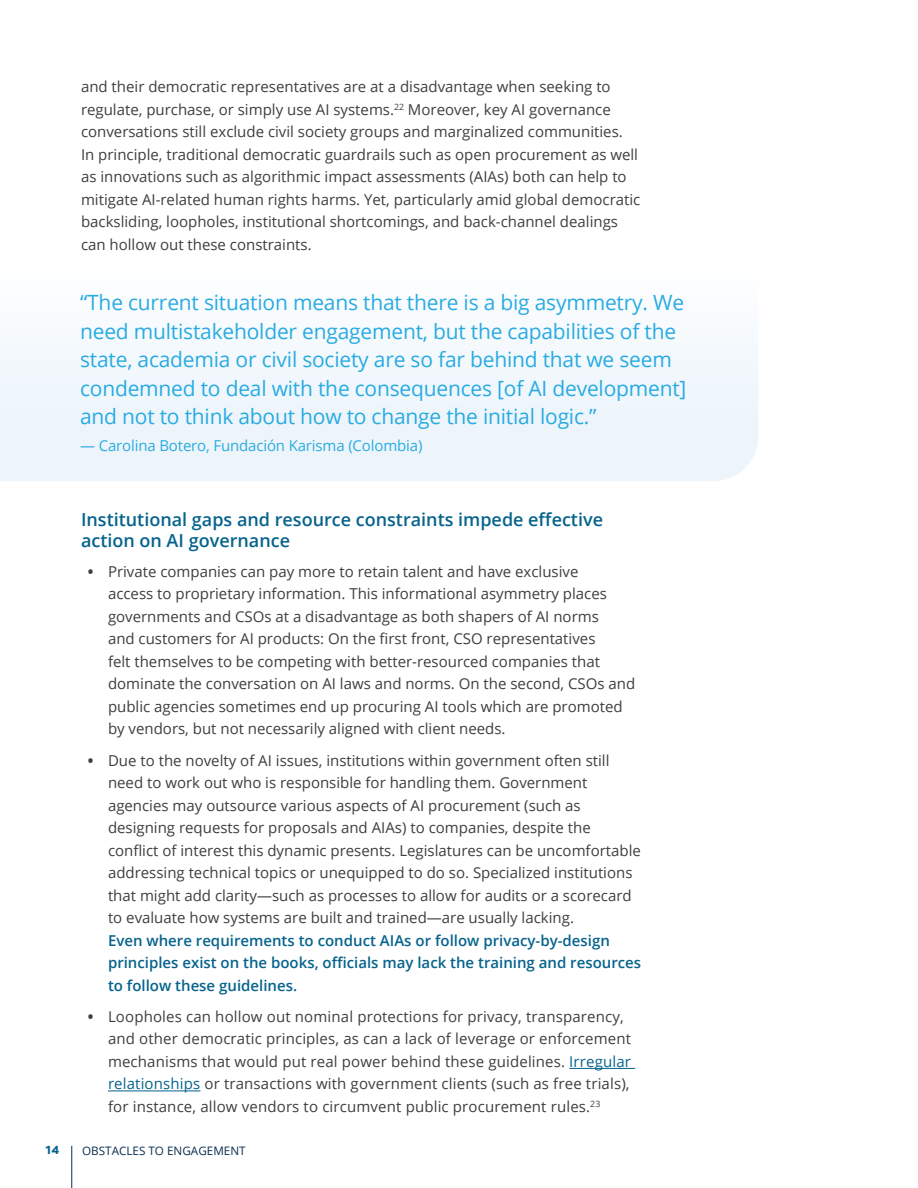
<style>
.page{position:relative;width:918px;height:1188px;background:#fff}
.page>*{position:absolute;margin:0;border:0;box-sizing:border-box;transform-origin:0 0}
.Callout{font:21px/28.5px "Open Sans";letter-spacing:-.01em;color:#29abe2}
.t1{font:600 18px/21px "Open Sans";color:#06638c}
.Body{font:15px/22.5px "Open Sans";color:#3e3e3f}
.Callout-2{font:15px "Open Sans";letter-spacing:-.01em;color:#29abe2}
.t2{font:11.7px "Open Sans";color:#0c2e4e}
.t3{font:700 11.7px "Conneqt";color:#06638c}
.s1{font-weight:700}
.s2{font-weight:600;color:#06638c}
.s3{color:#06638c}
</style>
<div class="page">
<hr style="left:71px;top:1146px;width:1px;height:42px;background:#0c2e4e">
<div style="left:0;top:349px;width:758px;height:132px;background:#edf5fb"></div>
<hr style="left:569px;top:1068px;width:66px;height:1px;background:#06638c">
<hr style="left:108px;top:1091px;width:92px;height:1px;background:#06638c">
<p class="Body" style="left:81px;top:75px;width:561px">and their democratic representatives are at a disadvantage when seeking to regulate, purchase, or simply use AI systems. <sup>22</sup> M oreover, key AI governance conversations still exclude civil society groups and marginalized communities.<br>I n principle, traditional democratic guardrails such as open procurement as well as innovations such as algorithmic impact assessments (AIAs) both can help to mitigate AI-related human rights harms. Yet, particularly amid global democratic backsliding, loopholes, institutional shortcomings, and back-channel dealings can hollow out these constraints.</p>
<p class="Callout" style="left:80px;top:288px;width:608px">“The current situation means that there is a big asymmetry. We need multistakeholder engagement, but the capabilities of the state, academia or civil society are so far behind that we seem condemned to deal with the consequences [of AI development] and not to think about how to change the initial logic.”</p>
<p class="Callout-2" style="left:80px;top:435px;width:344px">— Carolina Botero, Fundación Karisma (Colombia)</p>
<h3 class="t1" style="left:81px;top:509px;width:524px">Institutional gaps and resource constraints impede effective action on AI governance</h3>
<p class="Body" style="left:108px;top:560px;width:529px;text-indent:-20px"><span class="s1">•</span> Private companies can pay more to retain talent and have exclusive<br>access to proprietary information. This informational asymmetry places governments and CSOs at a disadvantage as both shapers of AI norms<br>and customers for AI products: On the first front, CSO representatives<br>felt themselves to be competing with better-resourced companies that dominate the conversation on AI laws and norms. On the second, CSOs and public agencies sometimes end up procuring AI tools which are promoted by vendors, but not necessarily aligned with client needs.</p>
<p class="Body" style="left:108px;top:748px;width:535px;text-indent:-20px"><span class="s1">•</span> Due to the novelty of AI issues, institutions within government often still need to work out who is responsible for handling them. Government agencies may outsource various aspects of AI procurement (such as designing requests for proposals and AIAs) to companies, despite the conflict of interest this dynamic presents. Legislatures can be uncomfortable addressing technical topics or unequipped to do so. Specialized institutions that might add clarity—such as processes to allow for audits or a scorecard to evaluate how systems are built and trained—are usually lacking.<br><span class="s2">Even where requirements to conduct AIAs or follow privacy-by-design principles exist on the books, officials may lack the training and resources to follow these guidelines.</span></p>
<p class="Body" style="left:108px;top:1005px;width:525px;text-indent:-20px"><span class="s1">•</span> Loopholes can hollow out nominal protections for privacy, transparency, and other democratic principles, as can a lack of leverage or enforcement mechanisms that would put real power behind these guidelines. <span class="s3">I rregular relationships</span> or transactions with government clients (such as free trials), for instance, allow vendors to circumvent public procurement rules. <sup>23</sup></p>
<p class="t3" style="left:46px;top:1142px;width:15px">14</p>
<p class="t2" style="left:82px;top:1143px;width:9px">Obs</p>
<p class="t2" style="left:105px;top:1143px;width:142px">tacles to Engage me nt</p>
</div>
